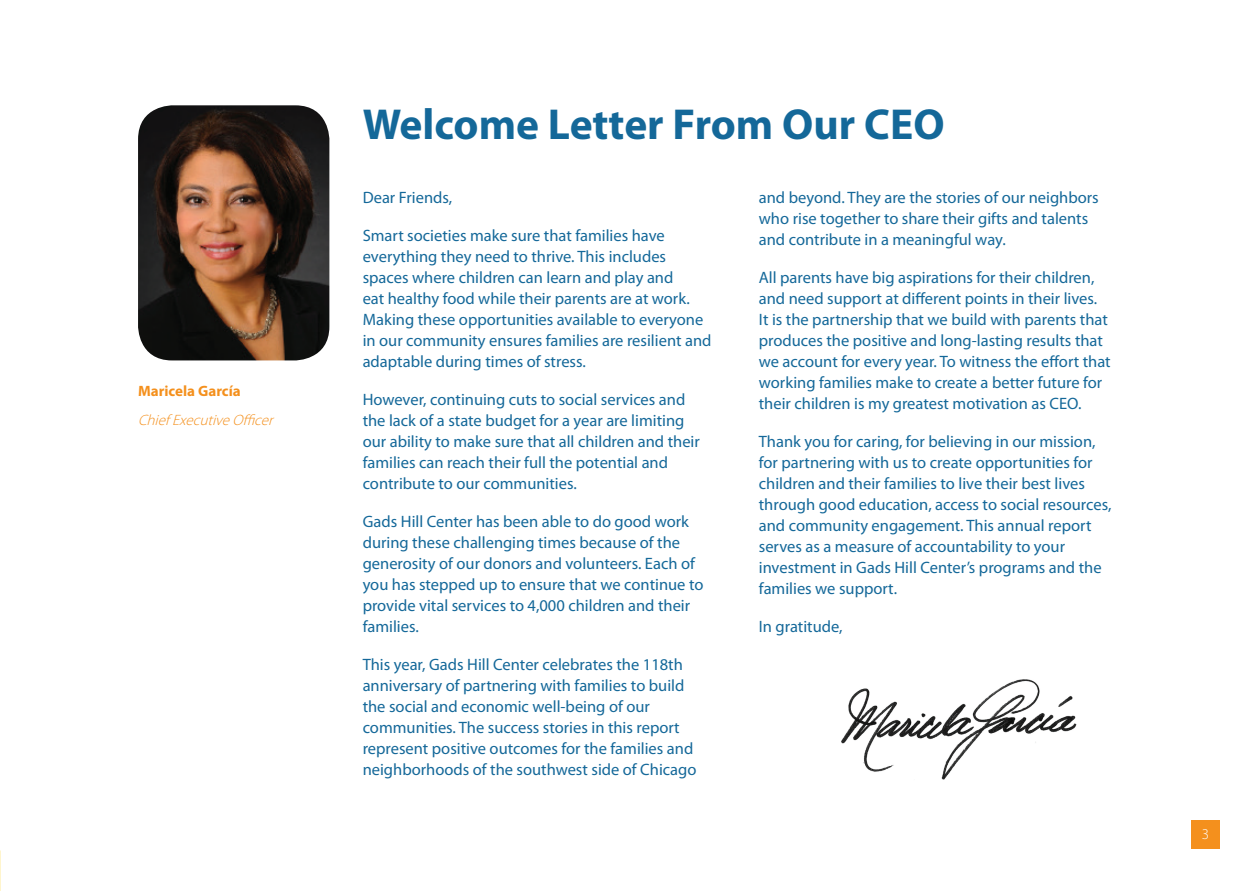
<style>
.page{position:relative;width:1242px;height:891px;background:#fff}
.page>*{position:absolute;margin:0;border:0;box-sizing:border-box;transform-origin:0 0}
.t1{font:700 43.5px "Myriad Pro";color:#146899}
.t2{font:16.5px/21px "Myriad Pro";color:#146899}
.t3{font:italic 300 15px "Myriad Pro";color:#f4901d}
.t4{font:700 15px "Myriad Pro";color:#f4901d}
.t5{font:300 15px "Myriad Pro";color:#fff}
</style>
<div class="page">
<div style="left:1191px;top:820px;width:29px;height:29px;background:#f4901d"></div>
<img style="left:138px;top:105px;width:191px;height:255px">
<hr style="left:0;top:453px;width:1px;height:418px;background:#f4901d">
<img style="left:841px;top:679px;width:236px;height:101px">
<p class="t4" style="left:138px;top:381px;width:104px">Maricela García</p>
<p class="t3" style="left:138px;top:411px;width:141px">Chief ExecutiveOfficer</p>
<h1 class="t1" style="left:363px;top:96px;width:583px">Welcome Letter From Our CEO</h1>
<p class="t2" style="left:363px;top:186px;width:91px">Dear Friends,</p>
<p class="t2" style="left:363px;top:224px;width:350px">Smart societies make sure that families have everything they need to thrive. This includes spaces where children can learn and play and<br>eat healthy food while their parents are at work.<br>Making these opportunities available to everyone in our community ensures families are resilient and adaptable during times of stress.</p>
<p class="t2" style="left:363px;top:388px;width:339px">However, continuing cuts to social services and the lack of a state budget for a year are limiting our ability to make sure that all children and their families can reach their full the potential and contribute to our communities.</p>
<p class="t2" style="left:363px;top:510px;width:342px">Gads Hill Center has been able to do good work during these challenging times because of the generosity of our donors and volunteers. Each of you has stepped up to ensure that we continue to provide vital services to 4,000 children and their families.</p>
<p class="t2" style="left:363px;top:653px;width:335px">This year, Gads Hill Center celebrates the 118th anniversary of partnering with families to build the social and economic well-being of our communities. The success stories in this report represent positive outcomes for the families and neighborhoods of the southwest side of Chicago</p>
<p class="t2" style="left:759px;top:186px;width:341px">and beyond. They are the stories of our neighbors who rise together to share their gifts and talents and contribute in a meaningful way.</p>
<p class="t2" style="left:759px;top:266px;width:353px">All parents have big aspirations for their children, and need support at different points in their lives.<br>It is the partnership that we build with parents that produces the positive and long-lasting results that we account for every year. To witness the effort that working families make to create a better future for their children is my greatest motivation as CEO.</p>
<p class="t2" style="left:759px;top:431px;width:354px">Thank you for caring, for believing in our mission, for partnering with us to create opportunities for children and their families to live their best lives through good education, access to social resources, and community engagement. This annual report serves as a measure of accountability to your investment in Gads Hill Center’s programs and the families we support.</p>
<p class="t2" style="left:759px;top:616px;width:85px">In gratitude,</p>
<p class="t5" style="left:1202px;top:825px;width:9px">3</p>
</div>
